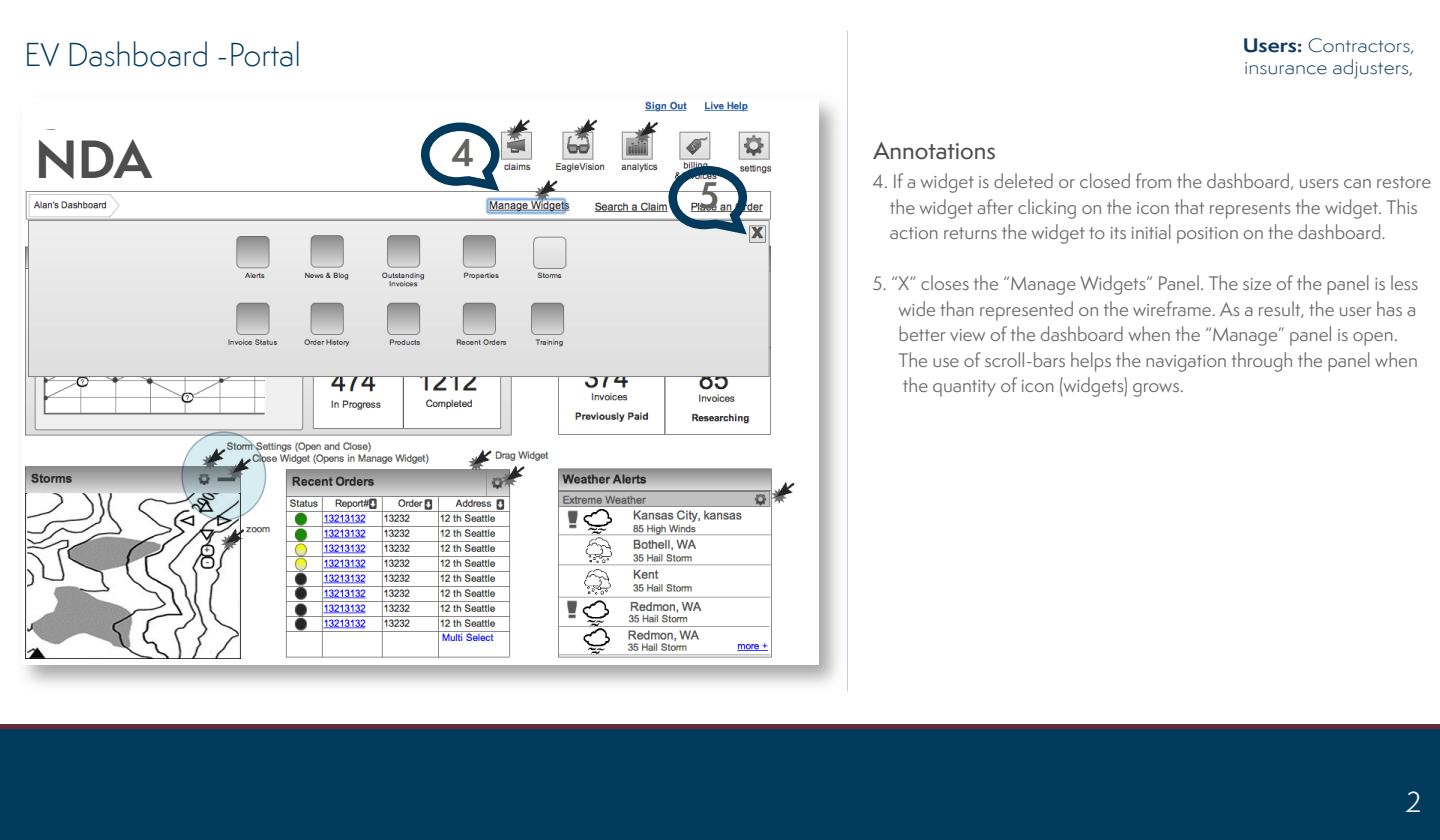
<style>
.page{position:relative;width:1440px;height:840px;background:#fff}
.page>*{position:absolute;margin:0;border:0;box-sizing:border-box;transform-origin:0 0}
.t1{font:700 49.5px "Semplicita Pro";color:#4d4d4d}
.t2{font:700 34.5px "Semplicita Pro";color:#63635f}
.t3{font:300 30.3px "Semplicita Pro";color:#003a5d}
.t4{font:27px "Semplicita Pro";color:#f4f4f4}
.t5{font:500 22.5px "Semplicita Pro";color:#4d4d4d}
.t6{font:18px/25.5px "Semplicita Pro";color:#666}
.t7{font:300 18px/21.6px "Semplicita Pro";color:#0f3a5d;scale:1.14 1}
.s1{font-weight:700}
</style>
<div class="page">
<div style="left:0;top:724px;width:1440px;height:8px;background:#652b39"></div>
<div style="left:0;top:729px;width:1440px;height:111px;background:#003a5d"></div>
<img style="left:25px;top:101px;width:770px;height:558px">
<div style="left:23px;top:130px;width:280px;height:54px;background:#fff"></div>
<svg style="left:421px;top:123px;width:79px;height:68px"></svg>
<svg style="left:668px;top:166px;width:79px;height:69px"></svg>
<svg style="left:182px;top:432px;width:84px;height:88px;background:#acbec2"></svg>
<div style="left:181px;top:431px;width:85px;height:89px;border:2px solid #134d6d;border-radius:50%"></div>
<h3 class="t3" style="left:24px;top:35px;width:278px">EV Dashboard -Portal</h3>
<h1 class="t1" style="left:35px;top:125px;width:118px">NDA</h1>
<h2 class="t2" style="left:452px;top:129px;width:24px">4</h2>
<h2 class="t2" style="left:699px;top:171px;width:22px">5</h2>
<p class="t7" style="left:1243px;top:35px;width:152px"><span class="s1">Users:</span> Contractors, insurance adjusters,</p>
<p class="t5" style="left:873px;top:136px;width:124px">Annotations</p>
<p class="t6" style="left:890px;top:169px;width:543px;text-indent:-17px">4. If a widget is deleted or closed from the dashboard, users can restore the widget after clicking on the icon that represents the widget. This action returns the widget to its initial position on the dashboard.</p>
<p class="t6" style="left:899px;top:271px;width:522px;text-indent:-26px">5. “X” closes the “Manage Widgets” Panel. The size of the panel is less wide than represented on the wireframe. As a result, the user has a better view of the dashboard when the “Manage” panel is open.<br>The use of scroll-bars helps the navigation through the panel when the quantity of icon (widgets) grows.</p>
<h3 class="t4" style="left:1406px;top:784px;width:17px">2</h3>
</div>
